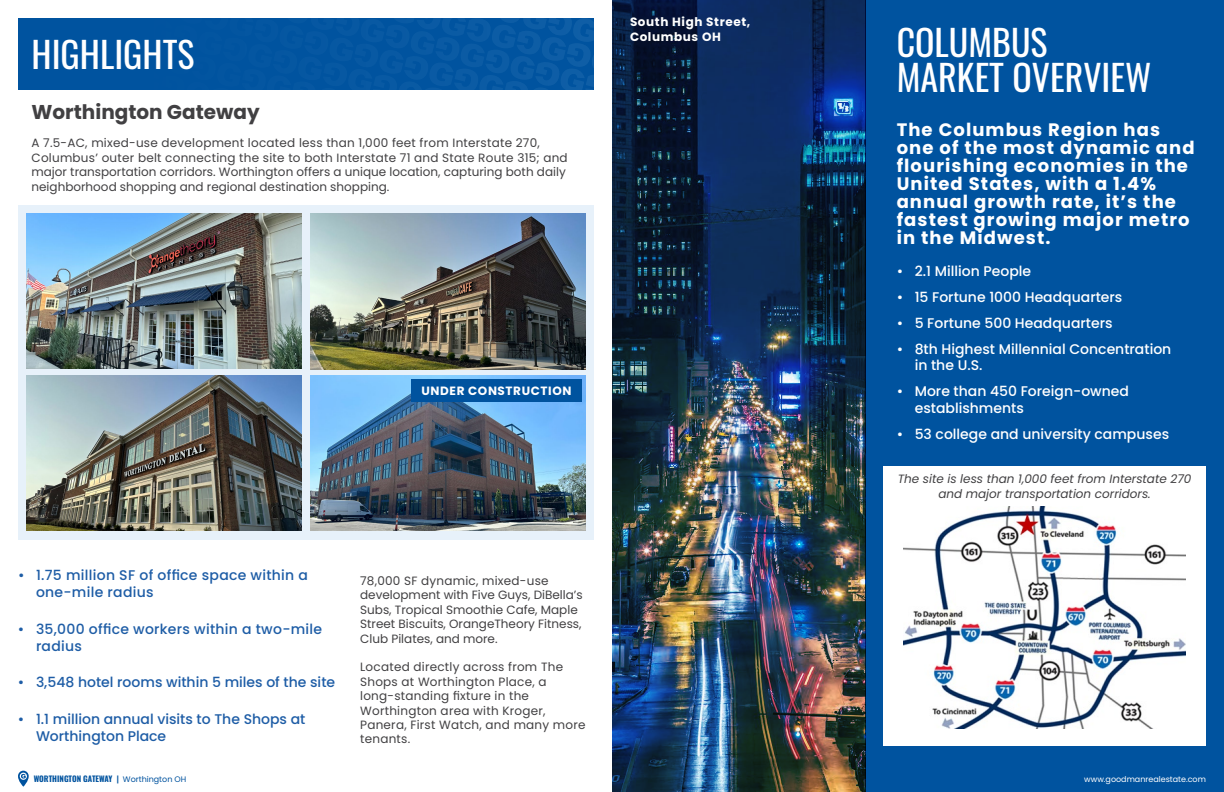
<style>
.page{position:relative;width:1224px;height:792px;background:#fff}
.page>*{position:absolute;margin:0;border:0;box-sizing:border-box;transform-origin:0 0}
.t1{font:36px/35px "Oswald";color:#fff}
.t2{font:700 20px "Poppins";color:#414042}
.t3{font:700 18px/18px "Poppins";letter-spacing:.06em;color:#fff}
.t4{font:500 14px/16.8px "Poppins";color:#fff}
.t5{font:500 14px/16.8px "Poppins";letter-spacing:.02em;color:#1e5da6}
.t6{font:500 14px/16.8px "Poppins";color:#1e5da6}
.t7{font:12px/14.4px "Poppins";color:#414042}
.t8{font:12px/14.4px "Poppins";letter-spacing:.02em;color:#414042}
.t9{font:italic 12px/14.4px "Poppins";color:#414042;text-align:center}
.t10{font:700 12px/14.4px "Poppins";letter-spacing:.05em;color:#fff}
.t11{font:700 8px "Oswald";color:#00539f}
.t12{font:8px "Poppins";color:#fff}
.s1{font-family:"Poppins";font-weight:400}
</style>
<div class="page">
<div style="left:18px;top:18px;width:576px;height:72px;background:#00539f"></div>
<div style="left:865px;top:0;width:359px;height:792px;background:#00539f"></div>
<div style="left:18px;top:205px;width:576px;height:334px;background:#e7f1fa"></div>
<img style="left:27px;top:214px;width:274px;height:155px">
<img style="left:311px;top:214px;width:274px;height:155px">
<img style="left:27px;top:376px;width:274px;height:155px">
<img style="left:311px;top:376px;width:274px;height:155px">
<div style="left:883px;top:466px;width:323px;height:279px;background:#fff"></div>
<img style="left:904px;top:507px;width:281px;height:222px">
<img style="left:612px;top:0;width:253px;height:792px">
<svg style="left:18px;top:771px;width:11px;height:15px"></svg>
<svg style="left:20px;top:773px;width:7px;height:7px"></svg>
<svg style="left:21px;top:774px;width:5px;height:5px"></svg>
<div style="left:411px;top:379px;width:171px;height:23px;background:#00539f"></div>
<h1 class="t1" style="left:32px;top:33px;width:165px">HIGHLIGHTS</h1>
<h2 class="t2" style="left:32px;top:100px;width:230px">Worthington Gateway</h2>
<p class="t7" style="left:32px;top:136px;width:538px">A 7.5-AC, mixed-use development located less than 1,000 feet from Interstate 270, Columbus’ outer belt connecting the site to both Interstate 71 and State Route 315; and major transportation corridors. Worthington offers a unique location, capturing both daily neighborhood shopping and regional destination shopping.</p>
<p class="t10" style="left:630px;top:15px;width:122px">South High Street,<br>Columbus OH</p>
<p class="t10" style="left:422px;top:384px;width:151px">UNDER CONSTRUCTION</p>
<h1 class="t1" style="left:897px;top:21px;width:256px">COLUMBUS<br>MARKET OVERVIEW</h1>
<h3 class="t3" style="left:897px;top:121px;width:299px">The Columbus Region has one of the most dynamic and flourishing economies in the<br>United States, with a 1.4% annual growth rate, it’s the fastest growing major metro in the Midwest.</h3>
<p class="t4" style="left:897px;top:263px;width:136px">• 2.1 Million People</p>
<p class="t4" style="left:897px;top:289px;width:227px">• 15 Fortune 1000 Headquarters</p>
<p class="t4" style="left:897px;top:315px;width:217px">• 5 Fortune 500 Headquarters</p>
<p class="t4" style="left:915px;top:340px;width:258px;text-indent:-18px">• 8th Highest Millennial Concentration in the U.S.</p>
<p class="t4" style="left:915px;top:383px;width:216px;text-indent:-18px">• More than 450 Foreign-owned establishments</p>
<p class="t4" style="left:897px;top:426px;width:274px">• 53 college and university campuses</p>
<p class="t9" style="left:898px;top:472px;width:295px">The site is less than 1,000 feet from Interstate 270 and major transportation corridors.</p>
<p class="t5" style="left:36px;top:567px;width:274px;text-indent:-18px">• 1.75 million SF of office space within a one-mile radius</p>
<p class="t5" style="left:36px;top:621px;width:288px;text-indent:-18px">• 35,000 office workers within a two-mile radius</p>
<p class="t6" style="left:18px;top:674px;width:319px">• 3,548 hotel rooms within 5 miles of the site</p>
<p class="t6" style="left:36px;top:711px;width:271px;text-indent:-18px">• 1.1 million annual visits to The Shops at<br>Worthington Place</p>
<p class="t11" style="left:34px;top:774px;width:154px">WORTHINGTON GATEWAY | <span class="s1">Worthington OH</span></p>
<p class="t12" style="left:1084px;top:774px;width:123px">www.goodmanrealestate.com</p>
<p class="t7" style="left:360px;top:574px;width:224px">78,000 SF dynamic, mixed-use development with Five Guys, DiBella’s Subs, Tropical Smoothie Cafe, Maple Street Biscuits, OrangeTheory Fitness, Club Pilates, and more.</p>
<p class="t8" style="left:360px;top:660px;width:227px">Located directly across from The<br>Shops at Worthington Place, a long-standing fixture in the<br>Worthington area with Kroger,<br>Panera, First Watch, and many more tenants.</p>
</div>
